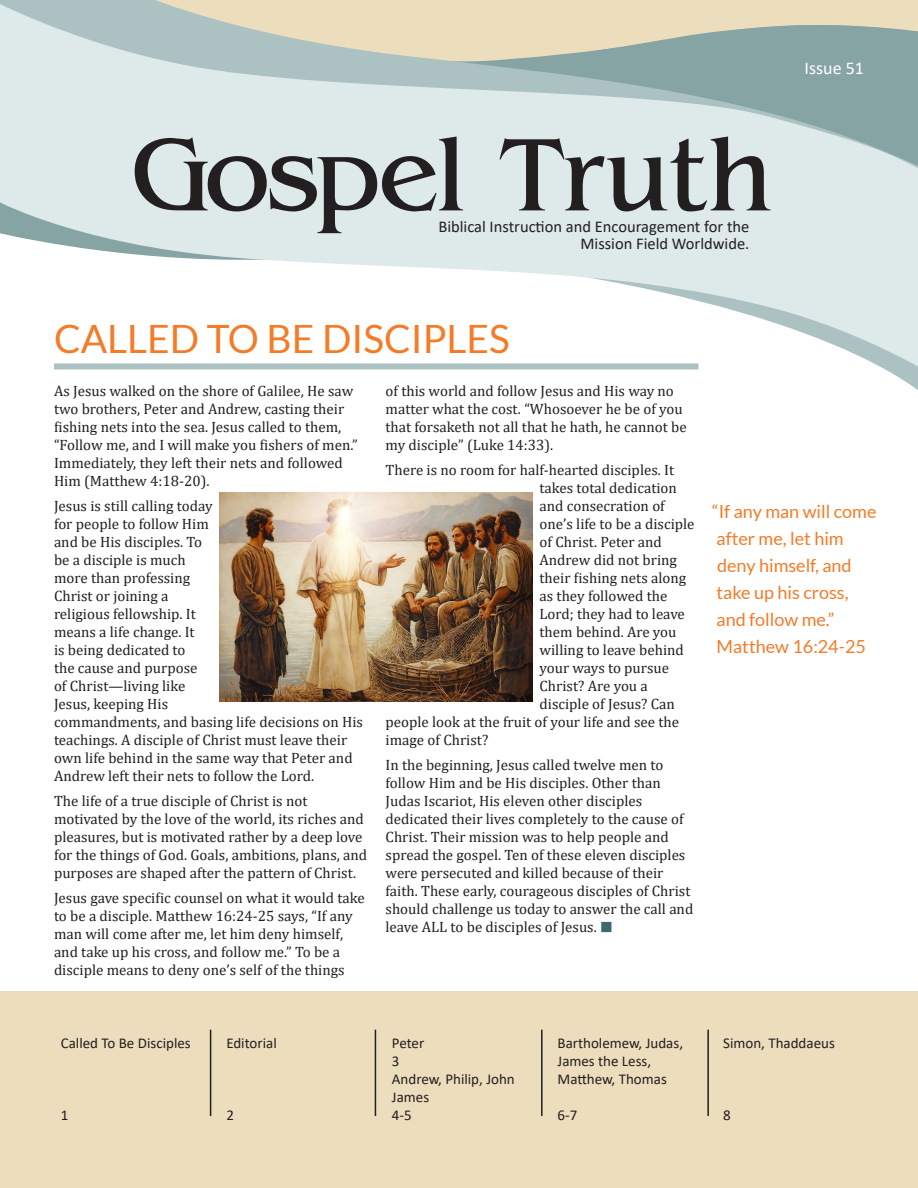
<style>
.page{position:relative;width:918px;height:1188px;background:#fff}
.page>*{position:absolute;margin:0;border:0;box-sizing:border-box;transform-origin:0 0}
.t1{font:108px "AG Benguiat Cyr";letter-spacing:-.03em;color:#231f20}
.Article_Head{font:39px "Lato";color:#f47b27}
.Side_Quote_Left{font:18px/27px "Lato";color:#f47b27}
.t2{font:18px "Calibri";color:#fff}
.t3{font:16.5px "Calibri";color:#231f20}
.Body{font:15px/18px "Cambria";color:#231f20}
.Contents_GT{font:15px/18px "Calibri";color:#231f20}
.s1{color:#3d686e}
</style>
<div class="page">
<div style="left:0;top:992px;width:918px;height:196px;background:#ecddbc"></div>
<hr style="left:210px;top:1030px;width:1px;height:86px;background:#231f20">
<hr style="left:375px;top:1030px;width:1px;height:86px;background:#231f20">
<hr style="left:541px;top:1030px;width:2px;height:86px;background:#231f20">
<hr style="left:707px;top:1030px;width:2px;height:86px;background:#231f20">
<svg style="left:0;top:0;width:918px;height:373px;fill:#ddeae9"></svg>
<div style="left:54px;top:363px;width:644px;height:6px;background:#acc1c1"></div>
<img style="left:220px;top:492px;width:313px;height:210px">
<p class="t1" style="left:130px;top:119px;width:645px">Gospel Truth</p>
<p class="t3" style="left:580px;top:232px;width:170px">Mission Field Worldwide.</p>
<p class="t3" style="left:438px;top:215px;width:313px">Biblical Instruction and Encouragement for the</p>
<p class="t2" style="left:805px;top:56px;width:61px">Issue 51</p>
<p class="Article_Head" style="left:54px;top:318px;width:457px">CALLED TO BE DISCIPLES</p>
<p class="Body" style="left:54px;top:382px;width:305px">As Jesus walked on the shore of Galilee, He saw two brothers, Peter and Andrew, casting their fishing nets into the sea. Jesus called to them, “Follow me, and I will make you fishers of men.” Immediately, they left their nets and followed Him (Matthew 4:18-20).</p>
<p class="Body" style="left:54px;top:497px;width:311px">Jesus is still calling today<br>for people to follow Him<br>and be His disciples. To<br>be a disciple is much<br>more than professing<br>Christ or joining a<br>religious fellowship. It<br>means a life change. It<br>is being dedicated to<br>the cause and purpose<br>of Christ—living like<br>Jesus, keeping His<br>commandments, and basing life decisions on His teachings. A disciple of Christ must leave their own life behind in the same way that Peter and<br>Andrew left their nets to follow the Lord.</p>
<p class="Body" style="left:54px;top:792px;width:315px">The life of a true disciple of Christ is not motivated by the love of the world, its riches and pleasures, but is motivated rather by a deep love for the things of God. Goals, ambitions, plans, and purposes are shaped after the pattern of Christ.</p>
<p class="Body" style="left:54px;top:888px;width:312px">Jesus gave specific counsel on what it would take to be a disciple. Matthew 16:24-25 says, “If any man will come after me, let him deny himself, and take up his cross, and follow me.” To be a disciple means to deny one’s self of the things</p>
<p class="Body" style="left:386px;top:382px;width:303px">of this world and follow Jesus and His way no matter what the cost. “Whosoever he be of you that forsaketh not all that he hath, he cannot be my disciple” (Luke 14:33).</p>
<p class="Body" style="left:386px;top:461px;width:290px">There is no room for half-hearted disciples. It</p>
<p class="Body" style="left:540px;top:479px;width:139px">takes total dedication</p>
<p class="Body" style="left:540px;top:497px;width:127px">and consecration of</p>
<p class="Body" style="left:540px;top:515px;width:157px">one’s life to be a disciple</p>
<p class="Body" style="left:540px;top:533px;width:124px">of Christ. Peter and</p>
<p class="Body" style="left:540px;top:551px;width:139px">Andrew did not bring</p>
<p class="Body" style="left:540px;top:569px;width:148px">their fishing nets along</p>
<p class="Body" style="left:540px;top:587px;width:129px">as they followed the</p>
<p class="Body" style="left:540px;top:605px;width:147px">Lord; they had to leave</p>
<p class="Body" style="left:540px;top:623px;width:138px">them behind. Are you</p>
<p class="Body" style="left:540px;top:641px;width:146px">willing to leave behind</p>
<p class="Body" style="left:540px;top:659px;width:131px">your ways to pursue</p>
<p class="Body" style="left:540px;top:677px;width:110px">Christ? Are you a</p>
<p class="Body" style="left:540px;top:695px;width:137px">disciple of Jesus? Can</p>
<p class="Body" style="left:386px;top:713px;width:295px">people look at the fruit of your life and see the</p>
<p class="Body" style="left:386px;top:731px;width:104px">image of Christ?</p>
<p class="Body" style="left:386px;top:756px;width:309px">In the beginning, Jesus called twelve men to follow Him and be His disciples. Other than Judas Iscariot, His eleven other disciples dedicated their lives completely to the cause of Christ. Their mission was to help people and spread the gospel. Ten of these eleven disciples were persecuted and killed because of their faith. These early, courageous disciples of Christ should challenge us today to answer the call and leave ALL to be disciples of Jesus. <span class="s1">■</span></p>
<p class="Side_Quote_Left" style="left:712px;top:497px;width:166px">“If any man will come after me, let him deny himself, and take up his cross, and follow me.”<br>Matthew 16:24-25</p>
<p class="Contents_GT" style="left:61px;top:1034px;width:132px">Called To Be Disciples</p>
<p class="Contents_GT" style="left:61px;top:1106px;width:9px">1</p>
<p class="Contents_GT" style="left:226px;top:1034px;width:52px">Editorial</p>
<p class="Contents_GT" style="left:226px;top:1106px;width:9px">2</p>
<p class="Contents_GT" style="left:392px;top:1034px;width:34px">Peter</p>
<p class="Contents_GT" style="left:392px;top:1052px;width:9px">3</p>
<p class="Contents_GT" style="left:392px;top:1070px;width:124px">Andrew, Philip, John<br>James</p>
<p class="Contents_GT" style="left:392px;top:1106px;width:21px">4-5</p>
<p class="Contents_GT" style="left:558px;top:1034px;width:127px">Bartholemew, Judas,<br>James the Less,<br>Matthew, Thomas</p>
<p class="Contents_GT" style="left:558px;top:1106px;width:21px">6-7</p>
<p class="Contents_GT" style="left:723px;top:1034px;width:113px">Simon, Thaddaeus</p>
<p class="Contents_GT" style="left:723px;top:1106px;width:9px">8</p>
</div>
